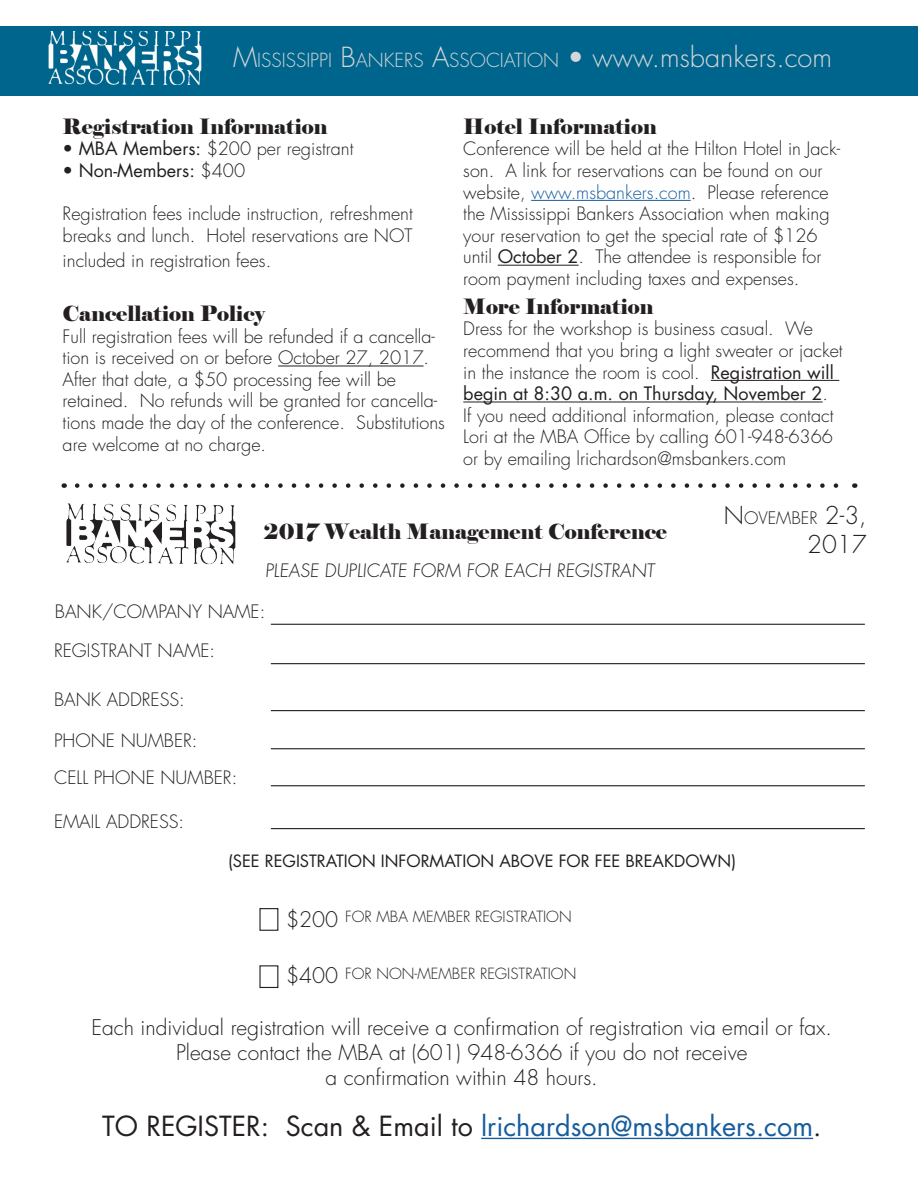
<style>
.page{position:relative;width:918px;height:1188px;background:#fff}
.page>*{position:absolute;margin:0;border:0;box-sizing:border-box;transform-origin:0 0}
.t1{font:27px "Futura Std";color:#175d9e}
.t2{font:300 24px "Futura Std";color:#231f20}
.t3{font:300 21px "Futura Std";color:#231f20}
.t4{font:21px "Elephant";color:#231f20}
.t5{font:300 18.9px "Futura Std";color:#d5d6d8}
.t6{font:300 18px/21.6px "Futura Std";color:#231f20}
.t7{font:18px "Futura Std";color:#231f20}
.t8{font:300 16.8px "Futura Std";color:#231f20}
.t9{font:16.5px "Futura Std";color:#231f20}
.t10{font:300 15px "Futura Std";color:#231f20}
.s1{font-size:27px}
.s2{font-weight:400}
.s3{font-weight:300}
.s4{color:#175d9e}
.s5{font-size:24px}
.s6{color:#231f20}
</style>
<div class="page">
<svg style="left:77px;top:483px;width:762px;height:5px"></svg>
<div style="left:0;top:26px;width:918px;height:70px;background:#00658c"></div>
<img style="left:48px;top:31px;width:154px;height:54px">
<hr style="left:278px;top:366px;width:146px;height:1px;background:#231f20">
<hr style="left:531px;top:200px;width:160px;height:1px;background:#175d9e">
<hr style="left:498px;top:265px;width:81px;height:1px;background:#231f20">
<hr style="left:711px;top:380px;width:128px;height:1px;background:#231f20">
<hr style="left:463px;top:402px;width:360px;height:1px;background:#231f20">
<hr style="left:481px;top:1138px;width:332px;height:1px;background:#175d9e">
<img style="left:66px;top:503px;width:170px;height:62px">
<hr style="left:271px;top:624px;width:594px;height:1px;background:#231f20">
<hr style="left:271px;top:663px;width:594px;height:1px;background:#231f20">
<hr style="left:271px;top:710px;width:594px;height:1px;background:#231f20">
<hr style="left:271px;top:748px;width:594px;height:1px;background:#231f20">
<hr style="left:271px;top:785px;width:594px;height:1px;background:#231f20">
<hr style="left:271px;top:828px;width:594px;height:1px;background:#231f20">
<div style="left:259px;top:908px;width:19px;height:23px;border:1px solid #231f20"></div>
<p class="t5" style="left:233px;top:48px;width:600px"><span class="s1">M</span>ISSISSIPPI <span class="s1">B</span>ANKERS <span class="s1">A</span>SSOCIATION <span class="s1">•</span> <span class="s1">www.msbankers.com</span></p>
<p class="t4" style="left:63px;top:113px;width:266px">Registration Information</p>
<p class="t6" style="left:63px;top:139px;width:292px"><span class="s2">• MBA Members:</span> $200 per registrant</p>
<p class="t7" style="left:63px;top:159px;width:184px">• Non-Members: <span class="s3">$400</span></p>
<p class="t6" style="left:63px;top:203px;width:352px">Registration fees include instruction, refreshment breaks and lunch. Hotel reservations are NOT</p>
<p class="t6" style="left:63px;top:250px;width:210px">included in registration fees.</p>
<p class="t4" style="left:63px;top:300px;width:204px">Cancellation Policy</p>
<p class="t6" style="left:63px;top:326px;width:384px">Full registration fees will be refunded if a cancella&shy;tion is received on or before October 27, 2017.<br>After that date, a $50 processing fee will be retained. No refunds will be granted for cancella&shy;tions made the day of the conference. Substitutions are welcome at no charge.</p>
<p class="t4" style="left:463px;top:113px;width:195px">Hotel Information</p>
<p class="t6" style="left:463px;top:139px;width:378px">Conference will be held at the Hilton Hotel in Jack&shy;son. A link for reservations can be found on our website, <span class="s4">www.msbankers.com</span>. Please reference the Mississippi Bankers Association when making your reservation to get the special rate of $126 until <span class="s2">October 2</span>. The attendee is responsible for room payment including taxes and expenses.</p>
<p class="t4" style="left:463px;top:293px;width:192px">More Information</p>
<p class="t6" style="left:463px;top:319px;width:381px">Dress for the workshop is business casual. We recommend that you bring a light sweater or jacket in the instance the room is cool. <span class="s2">Registration will begin at 8:30 a.m. on Thursday, November 2</span>.<br>If you need additional information, please contact Lori at the MBA Office by calling 601-948-6366 or by emailing lrichardson@msbankers.com</p>
<p class="t4" style="left:263px;top:518px;width:405px">2017 Wealth Management Conference</p>
<p class="t6" style="left:265px;top:560px;width:393px">PLEASE DUPLICATE FORM FOR EACH REGISTRANT</p>
<p class="t8" style="left:724px;top:508px;width:144px"><span class="s5">N</span> OVEMBER <span class="s5">2-3,</span></p>
<p class="t2" style="left:807px;top:530px;width:61px">2017</p>
<p class="t6" style="left:55px;top:601px;width:212px">BANK/COMPANY NAME:</p>
<p class="t6" style="left:54px;top:641px;width:163px">REGISTRANT NAME:</p>
<p class="t6" style="left:54px;top:689px;width:132px">BANK ADDRESS:</p>
<p class="t6" style="left:54px;top:730px;width:145px">PHONE NUMBER:</p>
<p class="t6" style="left:54px;top:767px;width:185px">CELL PHONE NUMBER:</p>
<p class="t6" style="left:54px;top:811px;width:132px">EMAIL ADDRESS:</p>
<p class="t9" style="left:228px;top:850px;width:510px">(SEE REGISTRATION INFORMATION ABOVE FOR FEE BREAKDOWN)</p>
<p class="t3" style="left:286px;top:906px;width:54px">$200</p>
<p class="t10" style="left:345px;top:907px;width:228px">FOR MBA MEMBER REGISTRATION</p>
<p class="t3" style="left:286px;top:962px;width:54px">$400</p>
<p class="t10" style="left:345px;top:965px;width:233px">FOR NON-MEMBER REGISTRATION</p>
<p class="t3" style="left:91px;top:1015px;width:742px">Each individual registration will receive a confirmation of registration via email or fax.</p>
<p class="t3" style="left:176px;top:1040px;width:573px">Please contact the MBA at (601) 948-6366 if you do not receive</p>
<p class="t3" style="left:326px;top:1065px;width:274px">a confirmation within 48 hours.</p>
<p class="t1" style="left:102px;top:1109px;width:721px"><span class="s6">TO REGISTER: Scan &amp; Email to</span> lrichardson@msbankers.com<span class="s6">.</span></p>
</div>
